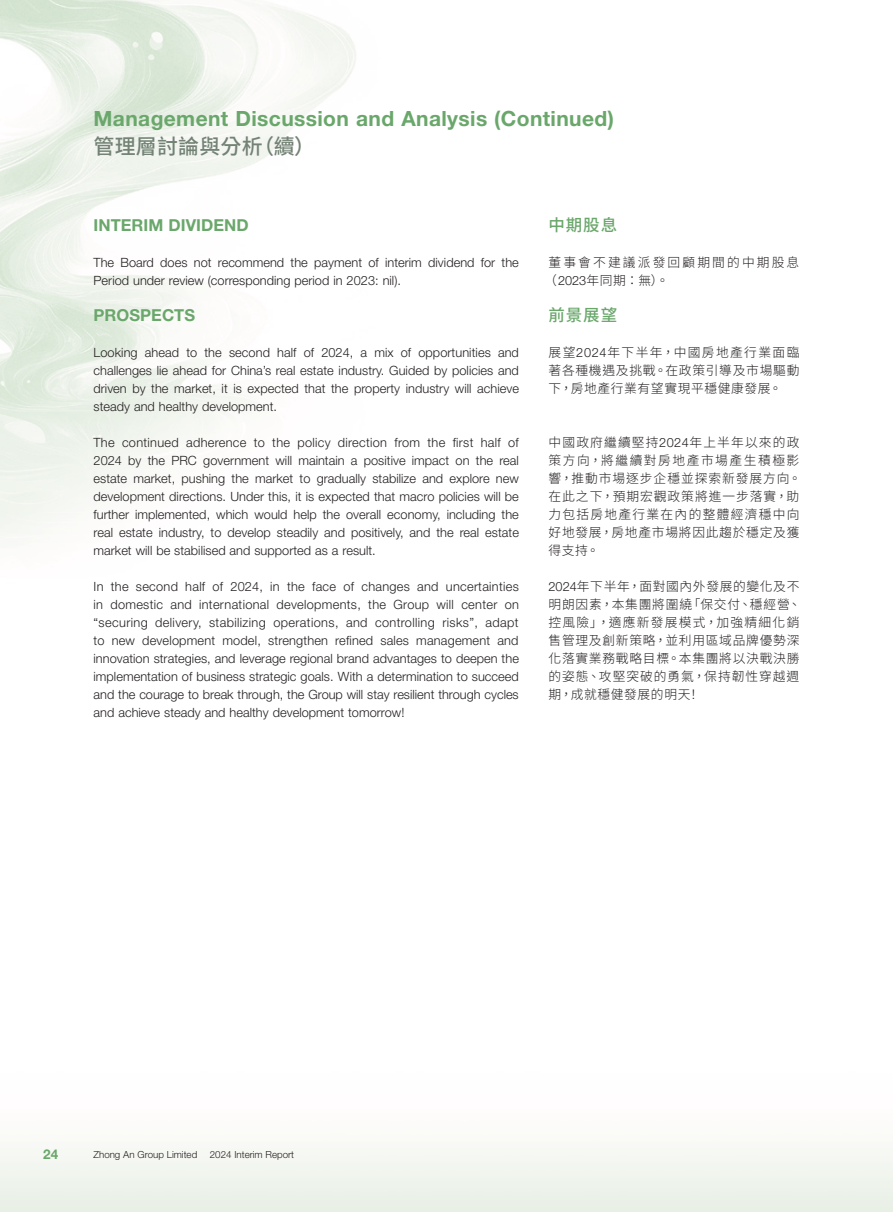
<style>
.page{position:relative;width:893px;height:1212px;background:#fff}
.page>*{position:absolute;margin:0;border:0;box-sizing:border-box;transform-origin:0 0}
.t1{font:700 21px "Helvetica Neue LT Std";letter-spacing:.02em;color:#6aa76b}
.t2{font:500 21px "Source Han Sans TC";letter-spacing:.01em;color:#738275}
.Heading_1{font:700 16.5px "Helvetica Neue LT Std";letter-spacing:.005em;color:#6aa76b}
.C_Heading_1{font:500 16.5px "Source Han Sans TC";letter-spacing:.055em;color:#6aa76b}
.t3{font:700 13.5px "Helvetica Neue LT Std";color:#6aa76b}
.Body_Text{font:300 12.75px/18px "Helvetica Neue LT Std";letter-spacing:.005em;color:#231f20;text-align:justify}
.C_Body_Text{font:300 12.75px/18px "Source Han Sans TC";letter-spacing:.075em;color:#231f20;text-align:justify}
.C_Body_Text-2{font:300 12.75px/18px "Source Han Sans TC";letter-spacing:.055em;color:#231f20}
.C_Body_Text-3{font:300 12.75px/18px "Source Han Sans TC";letter-spacing:.165em;color:#231f20}
.t4{font:300 9.75px "Helvetica Neue LT Std";color:#231f20}
.s1{font-family:"Helvetica Neue LT Std"}
</style>
<div class="page">
<img style="left:0;top:0;width:893px;height:1212px">
<h1 class="t1" style="left:94px;top:106px;width:522px">Management Discussion and Analysis (Continued)</h1>
<h1 class="t2" style="left:94px;top:134px;width:223px">管理層討論與分析（續）</h1>
<p class="Heading_1" style="left:94px;top:215px;width:157px">INTERIM DIVIDEND</p>
<p class="Body_Text" style="left:94px;top:254px;width:427px">The Board does not recommend the payment of interim dividend for the<br>Period under review (corresponding period in 2023: nil).</p>
<p class="Heading_1" style="left:94px;top:305px;width:103px">PROSPECTS</p>
<p class="Body_Text" style="left:94px;top:344px;width:427px">Looking ahead to the second half of 2024, a mix of opportunities and challenges lie ahead for China’s real estate industry. Guided by policies and driven by the market, it is expected that the property industry will achieve steady and healthy development.</p>
<p class="Body_Text" style="left:94px;top:434px;width:427px">The continued adherence to the policy direction from the first half of 2024 by the PRC government will maintain a positive impact on the real estate market, pushing the market to gradually stabilize and explore new development directions. Under this, it is expected that macro policies will be further implemented, which would help the overall economy, including the real estate industry, to develop steadily and positively, and the real estate market will be stabilised and supported as a result.</p>
<p class="Body_Text" style="left:94px;top:578px;width:427px">In the second half of 2024, in the face of changes and uncertainties in domestic and international developments, the Group will center on “securing delivery, stabilizing operations, and controlling risks”, adapt to new development model, strengthen refined sales management and innovation strategies, and leverage regional brand advantages to deepen the implementation of business strategic goals. With a determination to succeed and the courage to break through, the Group will stay resilient through cycles and achieve steady and healthy development tomorrow!</p>
<p class="C_Heading_1" style="left:549px;top:216px;width:70px">中期股息</p>
<p class="C_Body_Text-3" style="left:544px;top:254px;width:257px;text-indent:4px">董事會不建議派發回顧期間的中期股息（<span class="s1">2023</span>年同期：無）。</p>
<p class="C_Heading_1" style="left:549px;top:306px;width:70px">前景展望</p>
<p class="C_Body_Text" style="left:549px;top:344px;width:252px">展望<span class="s1">2024</span>年下半年，中國房地產行業面臨著各種機遇及挑戰。在政策引導及市場驅動下，房地產行業有望實現平穩健康發展。</p>
<p class="C_Body_Text" style="left:549px;top:434px;width:254px;text-align:left">中國政府繼續堅持<span class="s1">2024</span>年上半年以來的政策方向，將繼續對房地產市場產生積極影響，推動市場逐步企穩並探索新發展方向。在此之下，預期宏觀政策將進一步落實，助力包括房地產行業在內的整體經濟穩中向好地發展，房地產市場將因此趨於穩定及獲得支持。</p>
<p class="C_Body_Text-2" style="left:549px;top:578px;width:254px"><span class="s1">2024</span>年下半年，面對國內外發展的變化及不明朗因素，本集團將圍繞「保交付、穩經營、控風險」，適應新發展模式，加強精細化銷售管理及創新策略，並利用區域品牌優勢深化落實業務戰略目標。本集團將以決戰決勝的姿態、攻堅突破的勇氣，保持韌性穿越週期，成就穩健發展的明天！</p>
<p class="t3" style="left:43px;top:1146px;width:17px">24</p>
<p class="t4" style="left:94px;top:1149px;width:105px">Zhong An Group Limited</p>
<p class="t4" style="left:210px;top:1149px;width:86px">2024 Interim Report</p>
</div>
